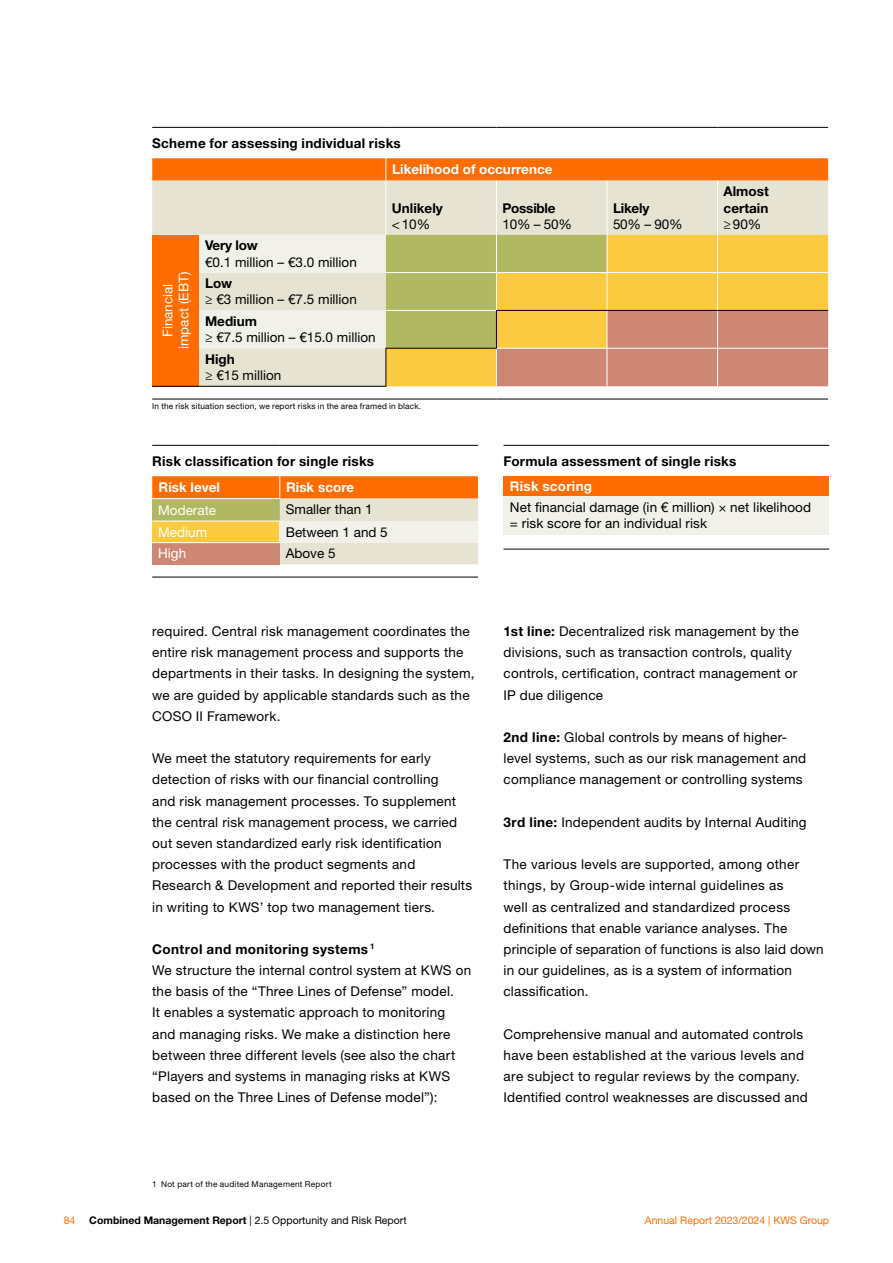
<style>
.page{position:relative;width:893px;height:1263px;background:#fff}
.page>*{position:absolute;margin:0;border:0;box-sizing:border-box;transform-origin:0 0}
.t1{font:13.5px/21.1px "Helvetica Neue LT Std";letter-spacing:.02em;color:#000}
.t2{font:700 13.5px/16.2px "Helvetica Neue LT Std";letter-spacing:.015em;color:#000}
.t3{font:13.5px "Helvetica Neue LT Std";color:#000}
.t4{font:700 13.5px "Helvetica Neue LT Std";color:#fff}
.t5{font:13.5px/16.2px "Helvetica Neue LT Std";color:#fff;text-align:center}
.t6{font:700 13.5px "Helvetica Neue LT Std";letter-spacing:-.015em;color:#000}
.t7{font:10.5px "Helvetica Neue LT Std";color:#000}
.t8{font:10.5px "Helvetica Neue LT Std";color:#ff6c00}
.t9{font:8.25px "Helvetica Neue LT Std";letter-spacing:.025em;color:#000}
.s1{font-weight:700}
</style>
<div class="page">
<svg style="left:152px;top:476px;width:326px;height:88px;background:#e8b880"></svg>
<hr style="left:152px;top:498px;width:128px;height:1px;background:#fff">
<hr style="left:152px;top:521px;width:128px;height:1px;background:#fff">
<hr style="left:152px;top:542px;width:128px;height:1px;background:#fff">
<hr style="left:152px;top:445px;width:128px;height:1px;background:#000">
<hr style="left:280px;top:445px;width:198px;height:1px;background:#000">
<hr style="left:152px;top:577px;width:128px;height:1px;background:#000">
<hr style="left:280px;top:577px;width:198px;height:1px;background:#000">
<div style="left:503px;top:476px;width:326px;height:20px;background:#ff6c00"></div>
<div style="left:503px;top:496px;width:326px;height:39px;background:#f2f1e9"></div>
<hr style="left:503px;top:445px;width:326px;height:1px;background:#000">
<hr style="left:503px;top:549px;width:326px;height:1px;background:#000">
<div style="left:152px;top:181px;width:676px;height:54px;background:#e6e3d3"></div>
<div style="left:152px;top:235px;width:47px;height:151px;background:#ff6c00"></div>
<svg style="left:199px;top:235px;width:629px;height:151px;background:#dfc181"></svg>
<hr style="left:152px;top:399px;width:47px;height:1px;background:#000">
<hr style="left:199px;top:399px;width:187px;height:1px;background:#000">
<hr style="left:386px;top:399px;width:110px;height:1px;background:#000">
<hr style="left:496px;top:399px;width:111px;height:1px;background:#000">
<hr style="left:607px;top:399px;width:111px;height:1px;background:#000">
<hr style="left:718px;top:399px;width:110px;height:1px;background:#000">
<hr style="left:386px;top:272px;width:110px;height:1px;background:#fff">
<hr style="left:496px;top:272px;width:111px;height:1px;background:#fff">
<hr style="left:607px;top:272px;width:111px;height:1px;background:#fff">
<hr style="left:718px;top:272px;width:110px;height:1px;background:#fff">
<hr style="left:386px;top:310px;width:110px;height:1px;background:#fff">
<hr style="left:497px;top:348px;width:110px;height:1px;background:#fff">
<hr style="left:607px;top:348px;width:111px;height:1px;background:#fff">
<hr style="left:718px;top:348px;width:110px;height:1px;background:#fff">
<hr style="left:152px;top:386px;width:47px;height:1px;background:#000">
<hr style="left:199px;top:386px;width:187px;height:1px;background:#000">
<svg style="left:152px;top:158px;width:676px;height:23px;background:#fe7108"></svg>
<hr style="left:152px;top:127px;width:47px;height:1px;background:#000">
<hr style="left:199px;top:127px;width:187px;height:1px;background:#000">
<hr style="left:386px;top:127px;width:110px;height:1px;background:#000">
<hr style="left:496px;top:127px;width:111px;height:1px;background:#000">
<hr style="left:607px;top:127px;width:111px;height:1px;background:#000">
<hr style="left:718px;top:127px;width:110px;height:1px;background:#000">
<hr style="left:496px;top:235px;width:1px;height:37px;background:#fff">
<hr style="left:607px;top:235px;width:1px;height:37px;background:#fff">
<hr style="left:717px;top:235px;width:1px;height:37px;background:#fff">
<hr style="left:496px;top:273px;width:1px;height:37px;background:#fff">
<hr style="left:607px;top:273px;width:1px;height:37px;background:#fff">
<hr style="left:717px;top:273px;width:1px;height:37px;background:#fff">
<hr style="left:607px;top:311px;width:1px;height:37px;background:#fff">
<hr style="left:717px;top:311px;width:1px;height:37px;background:#fff">
<hr style="left:496px;top:349px;width:1px;height:37px;background:#fff">
<hr style="left:607px;top:348px;width:1px;height:38px;background:#fff">
<hr style="left:717px;top:348px;width:1px;height:38px;background:#fff">
<hr style="left:496px;top:181px;width:1px;height:54px;background:#fff">
<hr style="left:607px;top:181px;width:1px;height:54px;background:#fff">
<hr style="left:717px;top:181px;width:1px;height:54px;background:#fff">
<hr style="left:386px;top:181px;width:1px;height:54px;background:#fff">
<hr style="left:385px;top:348px;width:112px;height:1px;background:#000">
<hr style="left:385px;top:349px;width:1px;height:37px;background:#000">
<hr style="left:496px;top:310px;width:111px;height:1px;background:#000">
<hr style="left:496px;top:311px;width:1px;height:37px;background:#000">
<hr style="left:607px;top:310px;width:111px;height:1px;background:#000">
<hr style="left:718px;top:310px;width:110px;height:1px;background:#000">
<p class="t2" style="left:152px;top:134px;width:250px">Scheme for assessing individual risks</p>
<p class="t4" style="left:392px;top:161px;width:162px">Likelihood of occurrence</p>
<p class="t2" style="left:392px;top:199px;width:52px">Unlikely</p>
<p class="t1" style="left:392px;top:213px;width:40px">&lt;10%</p>
<p class="t6" style="left:502px;top:199px;width:55px">Possible</p>
<p class="t1" style="left:502px;top:213px;width:71px">10% – 50%</p>
<p class="t2" style="left:205px;top:237px;width:54px">Very low</p>
<p class="t3" style="left:205px;top:254px;width:153px">€0.1 million – €3.0 million</p>
<p class="t2" style="left:205px;top:275px;width:29px">Low</p>
<p class="t3" style="left:205px;top:292px;width:153px">≥ €3 million – €7.5 million</p>
<p class="t2" style="left:205px;top:313px;width:53px">Medium</p>
<p class="t3" style="left:205px;top:329px;width:172px">≥ €7.5 million – €15.0 million</p>
<p class="t2" style="left:205px;top:351px;width:31px">High</p>
<p class="t3" style="left:205px;top:367px;width:78px">≥ €15 million</p>
<p class="t9" style="left:152px;top:401px;width:270px">In the risk situation section, we report risks in the area framed in black.</p>
<p class="t5" style="left:159px;top:349px;width:79px;rotate:-90deg">Financial impact (EBT)</p>
<p class="t2" style="left:613px;top:199px;width:38px">Likely</p>
<p class="t1" style="left:613px;top:213px;width:71px">50% – 90%</p>
<p class="t2" style="left:724px;top:183px;width:47px">Almost certain</p>
<p class="t1" style="left:724px;top:213px;width:39px">≥90%</p>
<p class="t2" style="left:152px;top:452px;width:223px">Risk classification for single risks</p>
<p class="t4" style="left:159px;top:479px;width:63px">Risk level</p>
<p class="t4" style="left:286px;top:479px;width:69px">Risk score</p>
<p class="t5" style="left:158px;top:502px;width:60px">Moderate</p>
<p class="t3" style="left:286px;top:501px;width:88px">Smaller than 1</p>
<p class="t5" style="left:158px;top:524px;width:51px">Medium</p>
<p class="t3" style="left:286px;top:524px;width:104px">Between 1 and 5</p>
<p class="t5" style="left:158px;top:545px;width:29px">High</p>
<p class="t1" style="left:286px;top:543px;width:51px">Above 5</p>
<p class="t1" style="left:152px;top:620px;width:324px">required. Central risk management coordinates the entire risk management process and supports the departments in their tasks. In designing the system, we are guided by applicable standards such as the COSO II Framework.</p>
<p class="t1" style="left:152px;top:747px;width:321px">We meet the statutory requirements for early detection of risks with our financial controlling<br>and risk management processes. To supplement the central risk management process, we carried out seven standardized early risk identification processes with the product segments and Research &amp; Development and reported their results in writing to KWS’ top two management tiers.</p>
<p class="t1" style="left:152px;top:938px;width:320px"><span class="s1">Control and monitoring systems</span> <sup>1<br></sup>We structure the internal control system at KWS on the basis of the “Three Lines of Defense” model.<br>It enables a systematic approach to monitoring and managing risks. We make a distinction here between three different levels (see also the chart “Players and systems in managing risks at KWS based on the Three Lines of Defense model”):</p>
<p class="t2" style="left:503px;top:452px;width:234px">Formula assessment of single risks</p>
<p class="t4" style="left:510px;top:478px;width:84px">Risk scoring</p>
<p class="t1" style="left:510px;top:499px;width:303px;line-height:16.2px">Net financial damage (in € million) × net likelihood = risk score for an individual risk</p>
<p class="t1" style="left:503px;top:620px;width:297px"><span class="s1">1st line:</span> Decentralized risk management by the divisions, such as transaction controls, quality controls, certification, contract management or IP due diligence</p>
<p class="t1" style="left:503px;top:726px;width:304px"><span class="s1">2nd line:</span> Global controls by means of higher&shy;level systems, such as our risk management and compliance management or controlling systems</p>
<p class="t1" style="left:503px;top:811px;width:305px"><span class="s1">3rd line:</span> Independent audits by Internal Auditing</p>
<p class="t1" style="left:503px;top:853px;width:322px">The various levels are supported, among other things, by Group-wide internal guidelines as<br>well as centralized and standardized process definitions that enable variance analyses. The principle of separation of functions is also laid down in our guidelines, as is a system of information classification.</p>
<p class="t1" style="left:503px;top:1023px;width:306px">Comprehensive manual and automated controls have been established at the various levels and are subject to regular reviews by the company.<br>Identified control weaknesses are discussed and</p>
<p class="t9" style="left:152px;top:1179px;width:181px">1 Not part of the audited Management Report</p>
<p class="t8" style="left:64px;top:1214px;width:13px">84</p>
<p class="t7" style="left:89px;top:1214px;width:319px"><span class="s1">Combined Management Report</span> | 2.5 Opportunity and Risk Report</p>
<p class="t8" style="left:645px;top:1214px;width:186px">Annual Report 2023/2024 | KWS Group</p>
</div>
